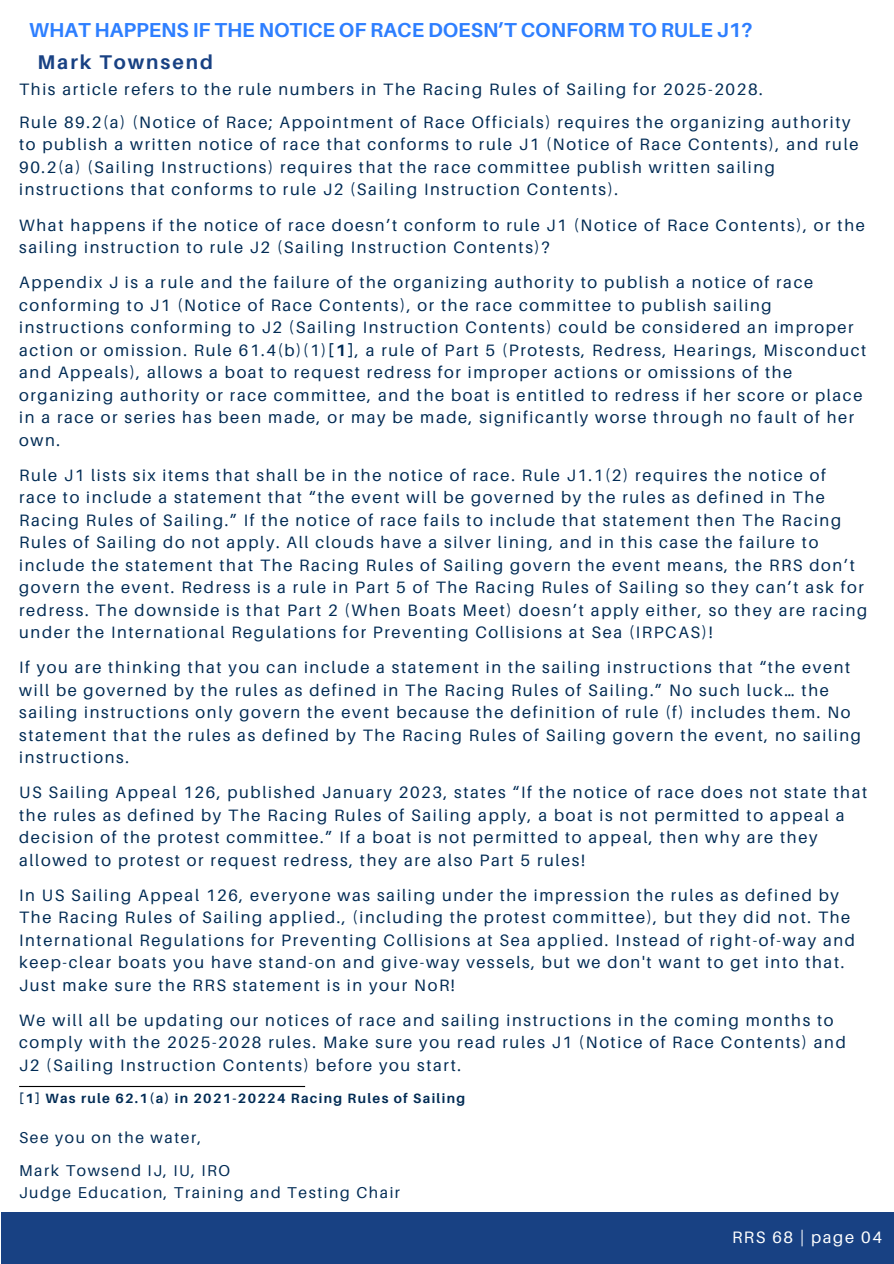
<style>
.page{position:relative;width:894px;height:1264px;background:#fff}
.page>*{position:absolute;margin:0;border:0;box-sizing:border-box;transform-origin:0 0}
.t1{font:700 20.25px "Aileron";color:#2e7fff}
.t2{font:700 19.8px "Aileron";letter-spacing:.1em;color:#184183}
.t3{font:16.5px/22.5px "Aileron";letter-spacing:.1em;color:#002b54}
.t4{font:16.5px "Aileron";letter-spacing:.1em;color:#fff}
.t5{font:15.75px/21.9px "Aileron";letter-spacing:.1em;color:#002b54}
.t6{font:700 13.5px "Aileron";letter-spacing:.1em;color:#002b54}
.s1{font-weight:700}
</style>
<div class="page">
<div style="left:1px;top:1212px;width:892px;height:51px;background:#184183"></div>
<hr style="left:19px;top:1085px;width:286px;height:2px;background:#000">
<h4 class="t1" style="left:29px;top:18px;width:724px">WHAT HAPPENS IF THE NOTICE OF RACE DOESN’T CONFORM TO RULE J1?</h4>
<h4 class="t2" style="left:37px;top:50px;width:177px">Mark Townsend</h4>
<h4 class="t3" style="left:19px;top:78px;width:745px">This article refers to the rule numbers in The Racing Rules of Sailing for 2025-2028.</h4>
<h4 class="t3" style="left:19px;top:111px;width:840px">Rule 89.2(a) (Notice of Race; Appointment of Race Officials) requires the organizing authority to publish a written notice of race that conforms to rule J1 (Notice of Race Contents), and rule 90.2(a) (Sailing Instructions) requires that the race committee publish written sailing instructions that conforms to rule J2 (Sailing Instruction Contents).</h4>
<h4 class="t3" style="left:19px;top:213px;width:846px">What happens if the notice of race doesn’t conform to rule J1 (Notice of Race Contents), or the sailing instruction to rule J2 (Sailing Instruction Contents)?</h4>
<h4 class="t3" style="left:19px;top:271px;width:848px">Appendix J is a rule and the failure of the organizing authority to publish a notice of race conforming to J1 (Notice of Race Contents), or the race committee to publish sailing instructions conforming to J2 (Sailing Instruction Contents) could be considered an improper action or omission. Rule 61.4(b)(1)<span class="s1">[1]</span>, a rule of Part 5 (Protests, Redress, Hearings, Misconduct and Appeals), allows a boat to request redress for improper actions or omissions of the organizing authority or race committee, and the boat is entitled to redress if her score or place in a race or series has been made, or may be made, significantly worse through no fault of her own.</h4>
<h4 class="t3" style="left:19px;top:463px;width:849px">Rule J1 lists six items that shall be in the notice of race. Rule J1.1(2) requires the notice of<br>race to include a statement that “the event will be governed by the rules as defined in The Racing Rules of Sailing.” If the notice of race fails to include that statement then The Racing Rules of Sailing do not apply. All clouds have a silver lining, and in this case the failure to include the statement that The Racing Rules of Sailing govern the event means, the RRS don’t govern the event. Redress is a rule in Part 5 of The Racing Rules of Sailing so they can’t ask for redress. The downside is that Part 2 (When Boats Meet) doesn’t apply either, so they are racing under the International Regulations for Preventing Collisions at Sea (IRPCAS)!</h4>
<h4 class="t3" style="left:19px;top:656px;width:843px">If you are thinking that you can include a statement in the sailing instructions that “the event will be governed by the rules as defined in The Racing Rules of Sailing.” No such luck… the sailing instructions only govern the event because the definition of rule (f) includes them. No statement that the rules as defined by The Racing Rules of Sailing govern the event, no sailing instructions.</h4>
<p class="t3" style="left:19px;top:781px;width:849px">US Sailing Appeal 126, published January 2023, states “If the notice of race does not state that the rules as defined by The Racing Rules of Sailing apply, a boat is not permitted to appeal a decision of the protest committee.” If a boat is not permitted to appeal, then why are they allowed to protest or request redress, they are also Part 5 rules!</p>
<h3 class="t3" style="left:19px;top:883px;width:837px">In US Sailing Appeal 126, everyone was sailing under the impression the rules as defined by The Racing Rules of Sailing applied., (including the protest committee), but they did not. The International Regulations for Preventing Collisions at Sea applied. Instead of right-of-way and keep-clear boats you have stand-on and give-way vessels, but we don't want to get into that.<br>Just make sure the RRS statement is in your NoR!</h3>
<h4 class="t3" style="left:19px;top:1008px;width:828px">We will all be updating our notices of race and sailing instructions in the coming months to comply with the 2025-2028 rules. Make sure you read rules J1 (Notice of Race Contents) and<br>J2 (Sailing Instruction Contents) before you start.</h4>
<h4 class="t6" style="left:19px;top:1090px;width:447px">[1] Was rule 62.1(a) in 2021-20224 Racing Rules of Sailing</h4>
<p class="t5" style="left:19px;top:1126px;width:184px">See you on the water,</p>
<h4 class="t5" style="left:19px;top:1159px;width:382px">Mark Towsend IJ, IU, IRO<br>Judge Education, Training and Testing Chair</h4>
<h4 class="t4" style="left:731px;top:1226px;width:151px">RRS 68 | page 04</h4>
<p class="t4" style="left:722px;top:1231px;width:151px">RRS 68 | page 03</p>
</div>
